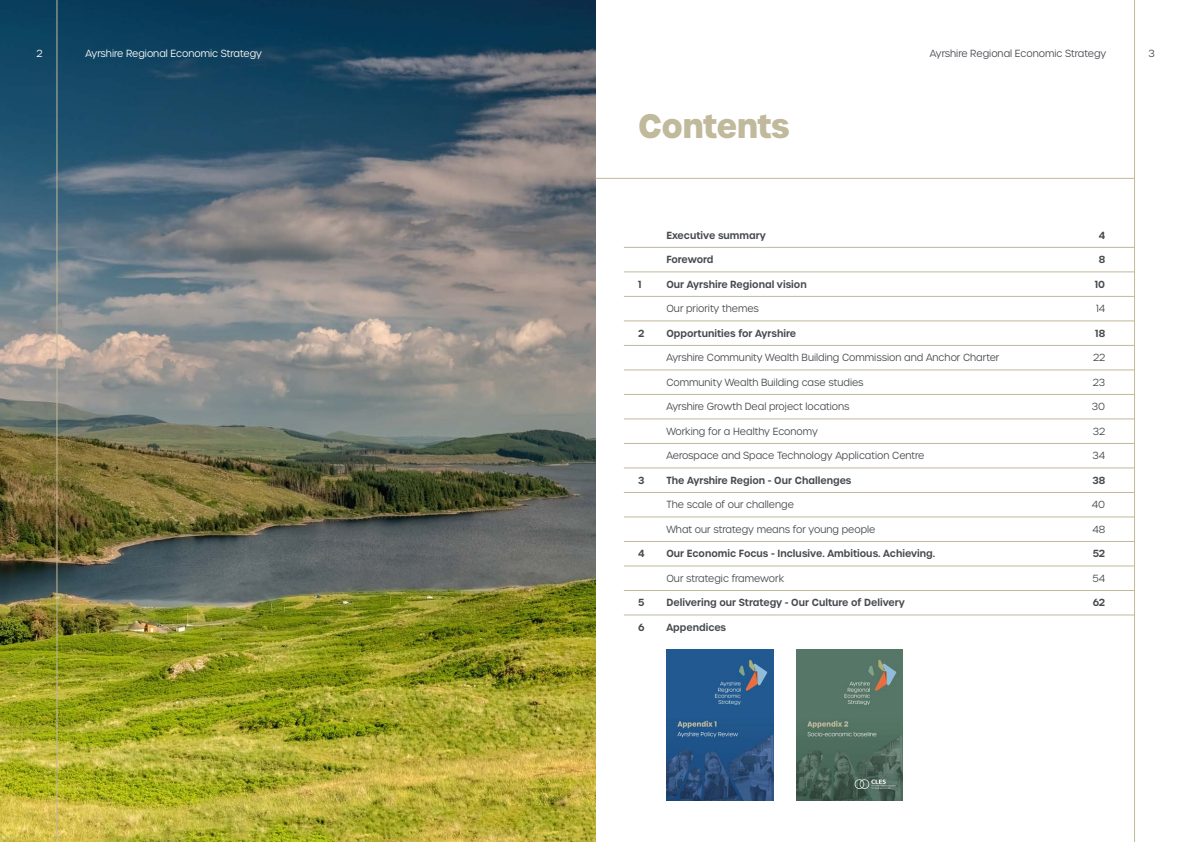
<style>
.page{position:relative;width:1191px;height:842px;background:#fff}
.page>*{position:absolute;margin:0;border:0;box-sizing:border-box;transform-origin:0 0}
.Big_heads_right{font:700 33px "Urbane";letter-spacing:-.02em;color:#c1b99b;scale:.95 1}
.t1{font:300 10px "Urbane";color:#474a4f;scale:.95 1}
.Contents{font:600 10px "Urbane";color:#474a4f;scale:.95 1}
.t2{font:300 10px "Urbane";color:#fff;scale:.95 1}
</style>
<div class="page">
<img style="left:0;top:0;width:595px;height:842px">
<hr style="left:57px;top:0;width:1px;height:842px;background:#c1b99b">
<hr style="left:1134px;top:0;width:1px;height:842px;background:#c1b99b">
<hr style="left:595px;top:178px;width:539px;height:1px;background:#c1b99b">
<hr style="left:624px;top:247px;width:510px;height:1px;background:#c1b99b">
<hr style="left:624px;top:272px;width:510px;height:1px;background:#c1b99b">
<hr style="left:624px;top:296px;width:510px;height:1px;background:#c1b99b">
<hr style="left:624px;top:321px;width:510px;height:1px;background:#c1b99b">
<hr style="left:624px;top:345px;width:510px;height:1px;background:#c1b99b">
<hr style="left:624px;top:370px;width:510px;height:1px;background:#c1b99b">
<hr style="left:624px;top:394px;width:510px;height:1px;background:#c1b99b">
<hr style="left:624px;top:419px;width:510px;height:1px;background:#c1b99b">
<hr style="left:624px;top:443px;width:510px;height:1px;background:#c1b99b">
<hr style="left:624px;top:468px;width:510px;height:1px;background:#c1b99b">
<hr style="left:624px;top:492px;width:510px;height:1px;background:#c1b99b">
<hr style="left:624px;top:517px;width:510px;height:1px;background:#c1b99b">
<hr style="left:624px;top:541px;width:510px;height:1px;background:#c1b99b">
<hr style="left:624px;top:566px;width:510px;height:1px;background:#c1b99b">
<hr style="left:624px;top:590px;width:510px;height:1px;background:#c1b99b">
<hr style="left:624px;top:615px;width:510px;height:1px;background:#c1b99b">
<img style="left:666px;top:649px;width:107px;height:151px">
<img style="left:796px;top:649px;width:107px;height:151px">
<p class="t2" style="left:36px;top:47px;width:8px">2</p>
<p class="t2" style="left:86px;top:47px;width:187px">Ayrshire Regional Economic Strategy</p>
<p class="t1" style="left:930px;top:47px;width:187px">Ayrshire Regional Economic Strategy</p>
<p class="t1" style="left:1148px;top:47px;width:8px">3</p>
<p class="Big_heads_right" style="left:638px;top:104px;width:161px">Contents</p>
<p class="Contents" style="left:666px;top:228px;width:106px">Executive summary</p>
<p class="Contents" style="left:1098px;top:228px;width:8px">4</p>
<p class="Contents" style="left:666px;top:253px;width:51px">Foreword</p>
<p class="Contents" style="left:1098px;top:253px;width:8px">8</p>
<p class="Contents" style="left:638px;top:277px;width:5px">1</p>
<p class="Contents" style="left:666px;top:277px;width:149px">Our Ayrshire Regional vision</p>
<p class="Contents" style="left:1094px;top:277px;width:12px">10</p>
<p class="t1" style="left:666px;top:302px;width:99px">Our priority themes</p>
<p class="t1" style="left:1096px;top:302px;width:11px">14</p>
<p class="Contents" style="left:638px;top:326px;width:8px">2</p>
<p class="Contents" style="left:666px;top:326px;width:138px">Opportunities for Ayrshire</p>
<p class="Contents" style="left:1095px;top:326px;width:12px">18</p>
<p class="t1" style="left:666px;top:351px;width:352px">Ayrshire Community Wealth Building Commission and Anchor Charter</p>
<p class="t1" style="left:1093px;top:351px;width:14px">22</p>
<p class="t1" style="left:666px;top:376px;width:209px">Community Wealth Building case studies</p>
<p class="t1" style="left:1092px;top:376px;width:15px">23</p>
<p class="t1" style="left:666px;top:400px;width:194px">Ayrshire Growth Deal project locations</p>
<p class="t1" style="left:1092px;top:400px;width:15px">30</p>
<p class="t1" style="left:666px;top:425px;width:161px">Working for a Healthy Economy</p>
<p class="t1" style="left:1093px;top:425px;width:14px">32</p>
<p class="t1" style="left:666px;top:449px;width:273px">Aerospace and Space Technology Application Centre</p>
<p class="t1" style="left:1092px;top:449px;width:15px">34</p>
<p class="Contents" style="left:638px;top:473px;width:8px">3</p>
<p class="Contents" style="left:666px;top:473px;width:196px">The Ayrshire Region - Our Challenges</p>
<p class="Contents" style="left:1092px;top:473px;width:15px">38</p>
<p class="t1" style="left:666px;top:498px;width:136px">The scale of our challenge</p>
<p class="t1" style="left:1091px;top:498px;width:16px">40</p>
<p class="t1" style="left:666px;top:523px;width:222px">What our strategy means for young people</p>
<p class="t1" style="left:1092px;top:523px;width:15px">48</p>
<p class="Contents" style="left:638px;top:547px;width:8px">4</p>
<p class="Contents" style="left:666px;top:547px;width:284px">Our Economic Focus - Inclusive. Ambitious. Achieving.</p>
<p class="Contents" style="left:1092px;top:547px;width:15px">52</p>
<p class="t1" style="left:666px;top:572px;width:125px">Our strategic framework</p>
<p class="t1" style="left:1092px;top:572px;width:15px">54</p>
<p class="Contents" style="left:638px;top:596px;width:8px">5</p>
<p class="Contents" style="left:666px;top:596px;width:252px">Delivering our Strategy - Our Culture of Delivery</p>
<p class="Contents" style="left:1092px;top:596px;width:15px">62</p>
<p class="Contents" style="left:638px;top:620px;width:8px">6</p>
<p class="Contents" style="left:666px;top:620px;width:64px">Appendices</p>
</div>
